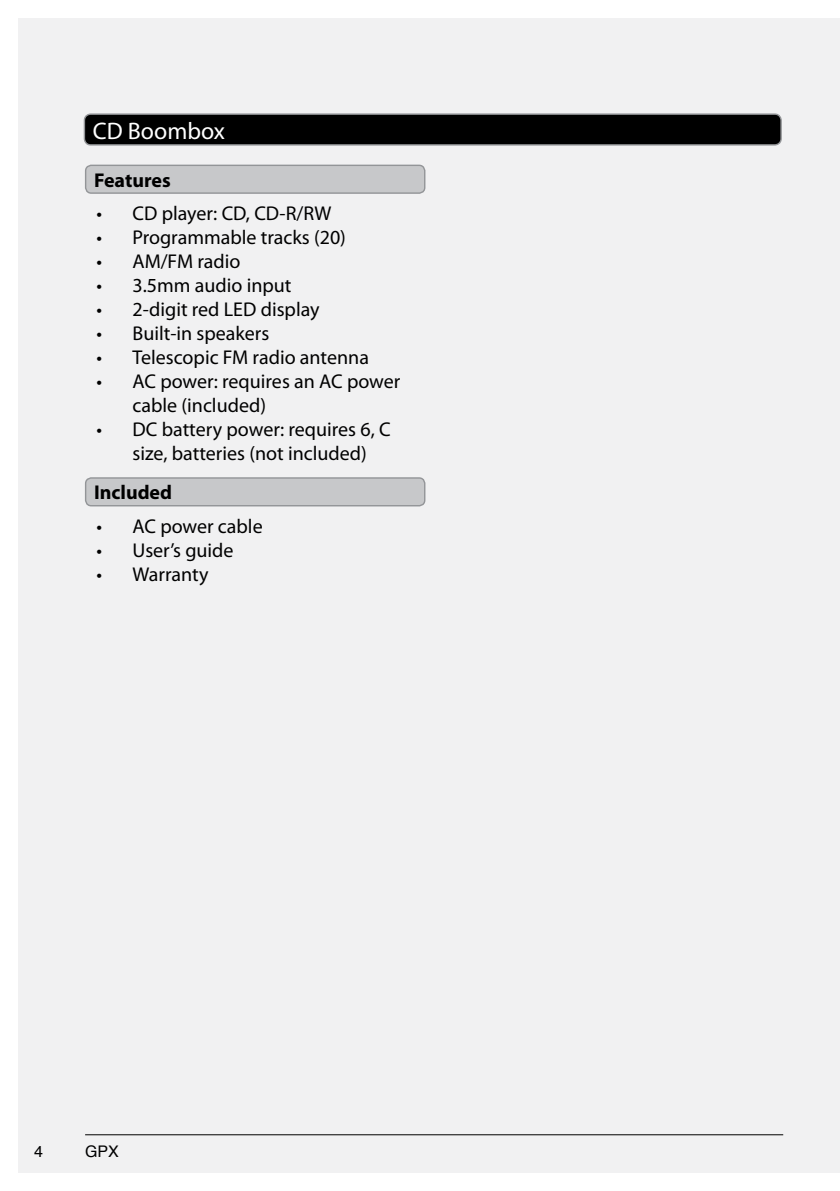
<style>
.page{position:relative;width:840px;height:1191px;background:#fff}
.page>*{position:absolute;margin:0;border:0;box-sizing:border-box;transform-origin:0 0}
.t1{font:24px "Myriad Pro";color:#fff}
.t2{font:20px/24px "Myriad Pro";color:#000}
.t3{font:700 20px "Myriad Pro";color:#000}
.t4{font:16px "Helvetica";color:#000}
</style>
<div class="page">
<div style="left:18px;top:18px;width:821px;height:1155px;background:#f1f1f2"></div>
<hr style="left:85px;top:1134px;width:697px;height:1px;background:#000">
<div style="left:84px;top:114px;width:696px;height:31px;background:#000;border-radius:6px"></div>
<div style="left:84px;top:113px;width:697px;height:33px;border:1px solid #939598;border-radius:6px"></div>
<div style="left:86px;top:165px;width:338px;height:28px;background:#c7c8ca;border-radius:6px"></div>
<div style="left:85px;top:165px;width:340px;height:29px;border:1px solid #939598;border-radius:6px"></div>
<div style="left:86px;top:478px;width:338px;height:28px;background:#c7c8ca;border-radius:6px"></div>
<div style="left:85px;top:477px;width:340px;height:29px;border:1px solid #939598;border-radius:6px"></div>
<p class="t1" style="left:93px;top:116px;width:134px">CD Boombox</p>
<p class="t3" style="left:94px;top:167px;width:78px">Features</p>
<p class="t2" style="left:96px;top:201px;width:236px">• CD player: CD, CD-R/RW</p>
<p class="t2" style="left:96px;top:225px;width:251px">• Programmable tracks (20)</p>
<p class="t2" style="left:96px;top:249px;width:145px">• AM/FM radio</p>
<p class="t2" style="left:96px;top:273px;width:196px">• 3.5mm audio input</p>
<p class="t2" style="left:96px;top:297px;width:224px">• 2-digit red LED display</p>
<p class="t2" style="left:96px;top:321px;width:174px">• Built-in speakers</p>
<p class="t2" style="left:96px;top:345px;width:274px">• Telescopic FM radio antenna</p>
<p class="t2" style="left:132px;top:369px;width:269px;text-indent:-36px">• AC power: requires an AC power cable (included)</p>
<p class="t2" style="left:132px;top:417px;width:259px;text-indent:-36px">• DC battery power: requires 6, C size, batteries (not included)</p>
<p class="t3" style="left:94px;top:479px;width:80px">Included</p>
<p class="t2" style="left:96px;top:514px;width:168px">• AC power cable</p>
<p class="t2" style="left:96px;top:538px;width:138px">• User’s guide</p>
<p class="t2" style="left:96px;top:562px;width:113px">• Warranty</p>
<p class="t4" style="left:34px;top:1139px;width:10px">4</p>
<p class="t4" style="left:85px;top:1139px;width:35px">GPX</p>
</div>
